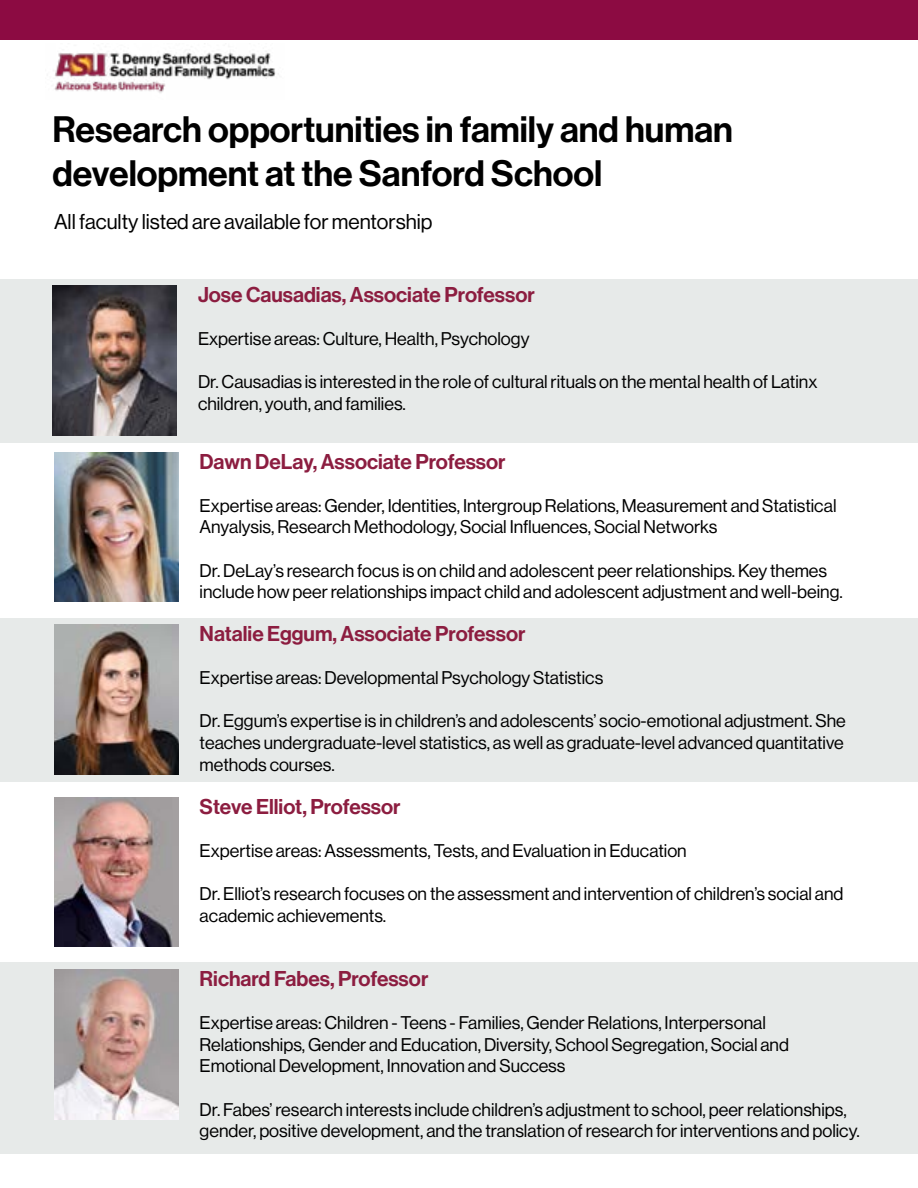
<style>
.page{position:relative;width:918px;height:1188px;background:#fff}
.page>*{position:absolute;margin:0;border:0;box-sizing:border-box;transform-origin:0 0}
.t1{font:36px/43.2px "N Haas Grotesk DS Pro 65 Md";color:#000}
.t2{font:21px "N Haas Grotesk DS Pro 65 Md";color:#8c1d40}
.t3{font:21px "N Haas Grotesk DS Pro 55 Rg";color:#000}
.t4{font:18px/21.6px "N Haas Grotesk DS Pro 55 Rg";color:#000}
</style>
<div class="page">
<div style="left:0;top:279px;width:918px;height:163px;background:#e7eae9"></div>
<div style="left:0;top:618px;width:918px;height:164px;background:#e7eae9"></div>
<div style="left:0;top:963px;width:918px;height:191px;background:#e7eae9"></div>
<div style="left:0;top:0;width:918px;height:40px;background:#8c0b42"></div>
<img style="left:52px;top:286px;width:125px;height:149px">
<img style="left:54px;top:452px;width:125px;height:150px">
<img style="left:54px;top:625px;width:125px;height:149px">
<img style="left:54px;top:797px;width:125px;height:150px">
<img style="left:54px;top:970px;width:125px;height:149px">
<img style="left:54px;top:52px;width:222px;height:41px">
<h1 class="t1" style="left:52px;top:109px;width:682px">Research opportunities in family and human development at the Sanford School</h1>
<p class="t3" style="left:54px;top:209px;width:380px">All faculty listed are available for mentorship</p>
<p class="t2" style="left:198px;top:283px;width:338px">Jose Causadias, Associate Professor</p>
<p class="t4" style="left:198px;top:328px;width:333px">Expertise areas: Culture, Health, Psychology</p>
<p class="t4" style="left:198px;top:371px;width:621px">Dr. Causadias is interested in the role of cultural rituals on the mental health of Latinx children, youth, and families.</p>
<p class="t2" style="left:200px;top:449px;width:308px">Dawn DeLay, Associate Professor</p>
<p class="t4" style="left:200px;top:495px;width:638px">Expertise areas: Gender, Identities, Intergroup Relations, Measurement and Statistical<br>Anyalysis, Research Methodology, Social Influences, Social Networks</p>
<p class="t4" style="left:200px;top:560px;width:645px">Dr. DeLay’s research focus is on child and adolescent peer relationships. Key themes include how peer relationships impact child and adolescent adjustment and well-being.</p>
<p class="t2" style="left:200px;top:622px;width:327px">Natalie Eggum, Associate Professor</p>
<p class="t4" style="left:200px;top:667px;width:405px">Expertise areas: Developmental Psychology Statistics</p>
<p class="t4" style="left:200px;top:710px;width:648px;text-align:justify">Dr. Eggum’s expertise is in children’s and adolescents’ socio-emotional adjustment. She teaches undergraduate-level statistics, as well as graduate-level advanced quantitative methods courses.</p>
<p class="t2" style="left:200px;top:794px;width:203px">Steve Elliot, Professor</p>
<p class="t4" style="left:200px;top:840px;width:489px">Expertise areas: Assessments, Tests, and Evaluation in Education</p>
<p class="t4" style="left:200px;top:883px;width:645px">Dr. Elliot’s research focuses on the assessment and intervention of children’s social and academic achievements.</p>
<p class="t2" style="left:200px;top:967px;width:230px">Richard Fabes, Professor</p>
<p class="t4" style="left:200px;top:1012px;width:591px">Expertise areas: Children - Teens - Families, Gender Relations, Interpersonal<br>Relationships, Gender and Education, Diversity, School Segregation, Social and<br>Emotional Development, Innovation and Success</p>
<p class="t4" style="left:200px;top:1099px;width:662px">Dr. Fabes’ research interests include children’s adjustment to school, peer relationships, gender, positive development, and the translation of research for interventions and policy.</p>
</div>
